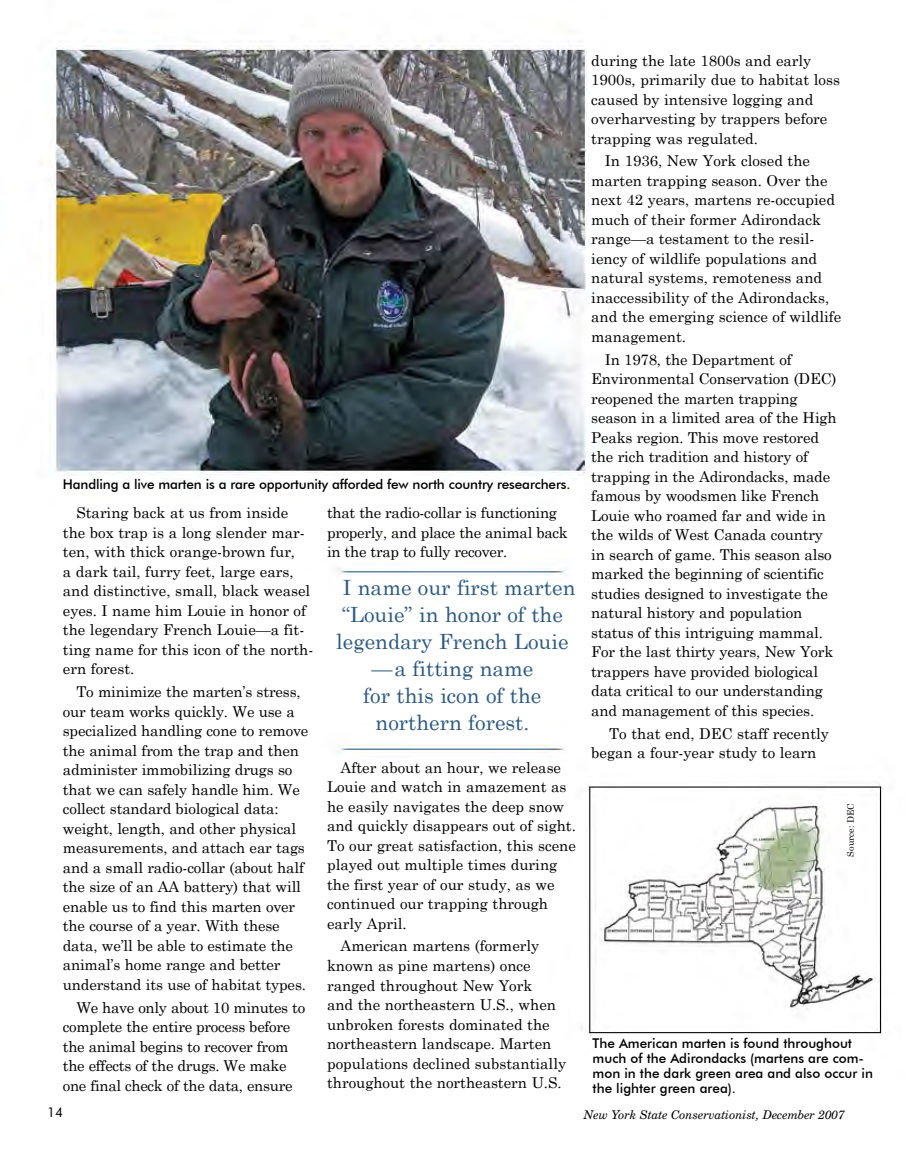
<style>
.page{position:relative;width:905px;height:1175px;background:#fff}
.page>*{position:absolute;margin:0;border:0;box-sizing:border-box;transform-origin:0 0}
.t1{font:21px "Century Schoolbook";color:#2d597f}
.t2{font:15px/19.5px "Century Schoolbook";letter-spacing:-.01em;color:#000}
.t3{font:500 13.5px/15px "Futura BT";color:#000}
.t4{font:13.5px "Futura BT";color:#000}
.t5{font:italic 12px "Century Schoolbook BT";color:#000}
.t6{font:9px "Century Schoolbook";color:#000}
</style>
<div class="page">
<img style="left:41px;top:41px;width:843px;height:995px">
<p class="t3" style="left:63px;top:476px;width:509px">Handling a live marten is a rare opportunity afforded few north country researchers.</p>
<p class="t2" style="left:63px;top:503px;width:252px;text-indent:14px">Staring back at us from inside the box trap is a long slender mar&shy;ten, with thick orange-brown fur,<br>a dark tail, furry feet, large ears, and distinctive, small, black weasel eyes. I name him Louie in honor of the legendary French Louie—a fit&shy;ting name for this icon of the north&shy;ern forest.</p>
<p class="t2" style="left:63px;top:681px;width:247px;text-indent:14px">To minimize the marten’s stress, our team works quickly. We use a specialized handling cone to remove the animal from the trap and then administer immobilizing drugs so that we can safely handle him. We collect standard biological data: weight, length, and other physical measurements, and attach ear tags and a small radio-collar (about half the size of an AA battery) that will enable us to find this marten over the course of a year. With these data, we’ll be able to estimate the animal’s home range and better understand its use of habitat types.</p>
<p class="t2" style="left:63px;top:997px;width:244px;text-indent:14px">We have only about 10 minutes to complete the entire process before the animal begins to recover from the effects of the drugs. We make one final check of the data, ensure</p>
<p class="t2" style="left:327px;top:503px;width:242px">that the radio-collar is functioning properly, and place the animal back in the trap to fully recover.</p>
<h3 class="t1" style="left:343px;top:574px;width:234px">I name our first marten</h3>
<p class="t1" style="left:342px;top:601px;width:222px">“Louie” in honor of the</p>
<p class="t1" style="left:336px;top:628px;width:234px">legendary French Louie</p>
<p class="t1" style="left:371px;top:655px;width:163px">—a fitting name</p>
<p class="t1" style="left:363px;top:682px;width:180px">for this icon of the</p>
<h3 class="t1" style="left:375px;top:709px;width:155px">northern forest.</h3>
<p class="t2" style="left:327px;top:757px;width:250px;text-indent:14px">After about an hour, we release<br>Louie and watch in amazement as he easily navigates the deep snow and quickly disappears out of sight.<br>To our great satisfaction, this scene played out multiple times during the first year of our study, as we continued our trapping through early April.</p>
<p class="t2" style="left:327px;top:936px;width:240px;text-indent:14px">American martens (formerly known as pine martens) once ranged throughout New York<br>and the northeastern U.S., when unbroken forests dominated the northeastern landscape. Marten populations declined substantially throughout the northeastern U.S.</p>
<p class="t2" style="left:591px;top:50px;width:250px">during the late 1800s and early<br>1900s, primarily due to habitat loss caused by intensive logging and overharvesting by trappers before trapping was regulated.</p>
<p class="t2" style="left:591px;top:151px;width:251px;text-indent:14px">In 1936, New York closed the marten trapping season. Over the next 42 years, martens re-occupied much of their former Adirondack range—a testament to the resil&shy;iency of wildlife populations and natural systems, remoteness and inaccessibility of the Adirondacks, and the emerging science of wildlife management.</p>
<p class="t2" style="left:591px;top:349px;width:247px;text-indent:14px">In 1978, the Department of Environmental Conservation (DEC) reopened the marten trapping season in a limited area of the High Peaks region. This move restored the rich tradition and history of trapping in the Adirondacks, made famous by woodsmen like French Louie who roamed far and wide in the wilds of West Canada country in search of game. This season also marked the beginning of scientific studies designed to investigate the natural history and population status of this intriguing mammal.<br>For the last thirty years, New York trappers have provided biological data critical to our understanding and management of this species.</p>
<p class="t2" style="left:591px;top:723px;width:239px;text-indent:18px">To that end, DEC staff recently began a four-year study to learn</p>
<p class="t6" style="left:844px;top:856px;width:55px;rotate:-90deg">Source: DEC</p>
<p class="t3" style="left:592px;top:1035px;width:282px">The American marten is found throughout much of the Adirondacks (martens are com&shy;mon in the dark green area and also occur in the lighter green area).</p>
<p class="t4" style="left:47px;top:1103px;width:17px">14</p>
<p class="t5" style="left:583px;top:1107px;width:262px">New York State Conservationist, December 2007</p>
</div>
